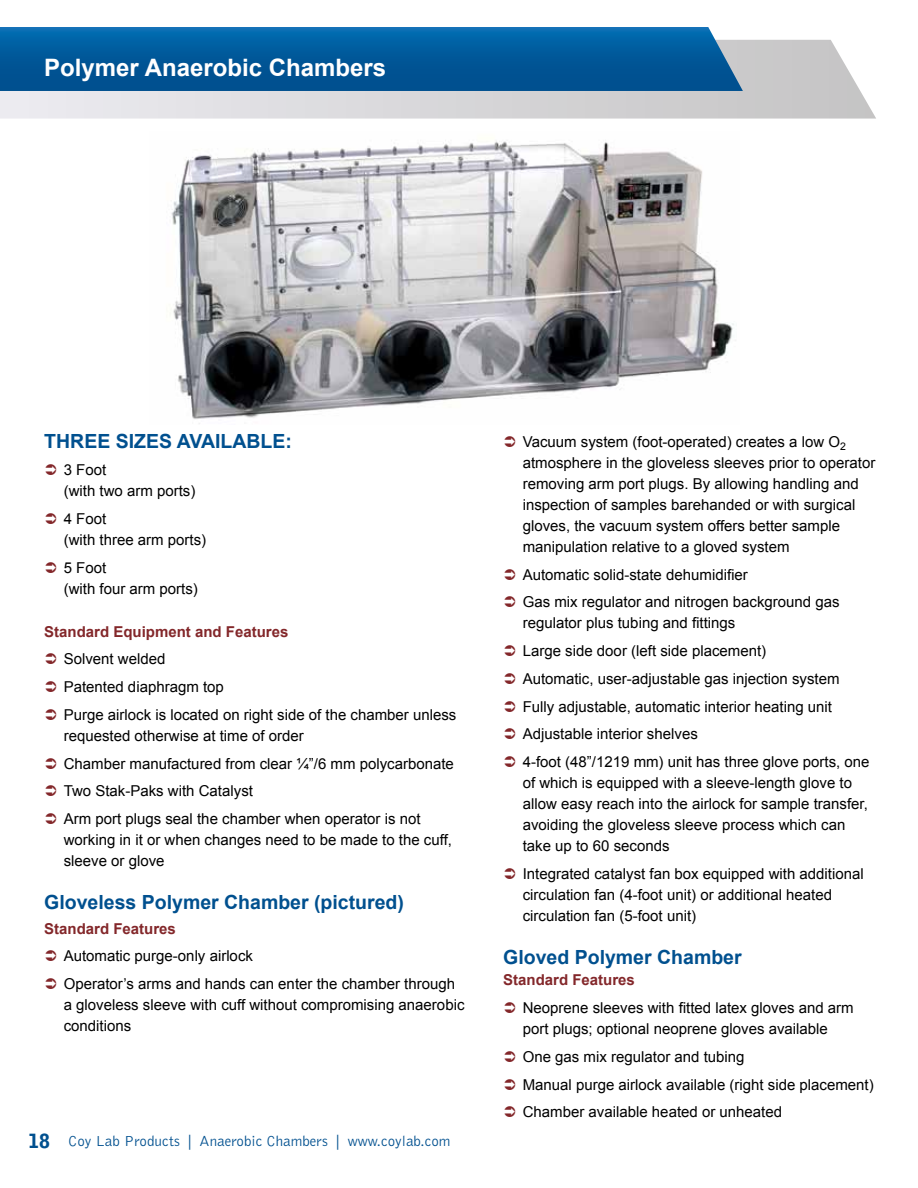
<style>
.page{position:relative;width:918px;height:1188px;background:#fff}
.page>*{position:absolute;margin:0;border:0;box-sizing:border-box;transform-origin:0 0}
.t1{font:700 24px "Arial";color:#fff}
.t2{font:700 19.5px "Arial";color:#00508f}
.t3{font:15px/21px "Arial";color:#000}
.t4{font:700 15px "Arial";color:#83272a}
.t5{font:300 15px "Bell Gothic";color:#00508f}
.s1{font-weight:900;font-size:19.5px}
</style>
<div class="page">
<svg style="left:0;top:40px;width:876px;height:79px;background:#d7d7d9"></svg>
<svg style="left:0;top:27px;width:743px;height:64px;background:#065d9d"></svg>
<img style="left:170px;top:141px;width:564px;height:283px">
<h1 class="t1" style="left:44px;top:51px;width:343px">Polymer Anaerobic Chambers</h1>
<h2 class="t2" style="left:44px;top:428px;width:249px">Three sizes available:</h2>
<p class="t3" style="left:64px;top:460px;width:133px">3 Foot<br>(with two arm ports)</p>
<p class="t3" style="left:64px;top:509px;width:144px">4 Foot<br>(with three arm ports)</p>
<p class="t3" style="left:64px;top:557px;width:136px">5 Foot<br>(with four arm ports)</p>
<p class="t4" style="left:44px;top:621px;width:246px">Standard Equipment and Features</p>
<p class="t3" style="left:64px;top:645px;width:394px;line-height:27.8px">Solvent welded<br>Patented diaphragm top<br>Purge airlock is located on right side of the chamber unless</p>
<p class="t3" style="left:64px;top:722px;width:392px;line-height:27.8px">requested otherwise at time of order<br>Chamber manufactured from clear ¼”/6 mm polycarbonate Two Stak-Paks with Catalyst<br>Arm port plugs seal the chamber when operator is not</p>
<p class="t3" style="left:64px;top:830px;width:390px">working in it or when changes need to be made to the cuff, sleeve or glove</p>
<h2 class="t2" style="left:44px;top:889px;width:361px">Gloveless Polymer Chamber (pictured)</h2>
<p class="t4" style="left:44px;top:918px;width:133px">Standard Features</p>
<p class="t3" style="left:64px;top:942px;width:393px;line-height:27.8px">Automatic purge-only airlock<br>Operator’s arms and hands can enter the chamber through</p>
<p class="t3" style="left:64px;top:995px;width:402px">a gloveless sleeve with cuff without compromising anaerobic conditions</p>
<p class="t5" style="left:28px;top:1133px;width:424px"><span class="s1">18</span> Coy Lab Products | Anaerobic Chambers | www.coylab.com</p>
<p class="t3" style="left:523px;top:431px;width:354px">Vacuum system (foot-operated) creates a low O<sub>2 </sub>atmosphere in the gloveless sleeves prior to operator removing arm port plugs. By allowing handling and inspection of samples barehanded or with surgical gloves, the vacuum system offers better sample manipulation relative to a gloved system</p>
<p class="t3" style="left:523px;top:561px;width:318px;line-height:27.8px">Automatic solid-state dehumidifier<br>Gas mix regulator and nitrogen background gas</p>
<p class="t3" style="left:523px;top:610px;width:348px;line-height:27.8px">regulator plus tubing and fittings<br>Large side door (left side placement)<br>Automatic, user-adjustable gas injection system Fully adjustable, automatic interior heating unit Adjustable interior shelves<br>4-foot (48”/1219 mm) unit has three glove ports, one</p>
<p class="t3" style="left:523px;top:773px;width:347px">of which is equipped with a sleeve-length glove to allow easy reach into the airlock for sample transfer, avoiding the gloveless sleeve process which can take up to 60 seconds</p>
<p class="t3" style="left:523px;top:863px;width:343px">Integrated catalyst fan box equipped with additional circulation fan (4-foot unit) or additional heated circulation fan (5-foot unit)</p>
<h2 class="t2" style="left:503px;top:944px;width:240px">Gloved Polymer Chamber</h2>
<p class="t4" style="left:503px;top:970px;width:133px">Standard Features</p>
<p class="t3" style="left:523px;top:998px;width:332px">Neoprene sleeves with fitted latex gloves and arm port plugs; optional neoprene gloves available</p>
<p class="t3" style="left:523px;top:1043px;width:352px;line-height:27.8px">One gas mix regulator and tubing<br>Manual purge airlock available (right side placement)<br>Chamber available heated or unheated</p>
</div>
